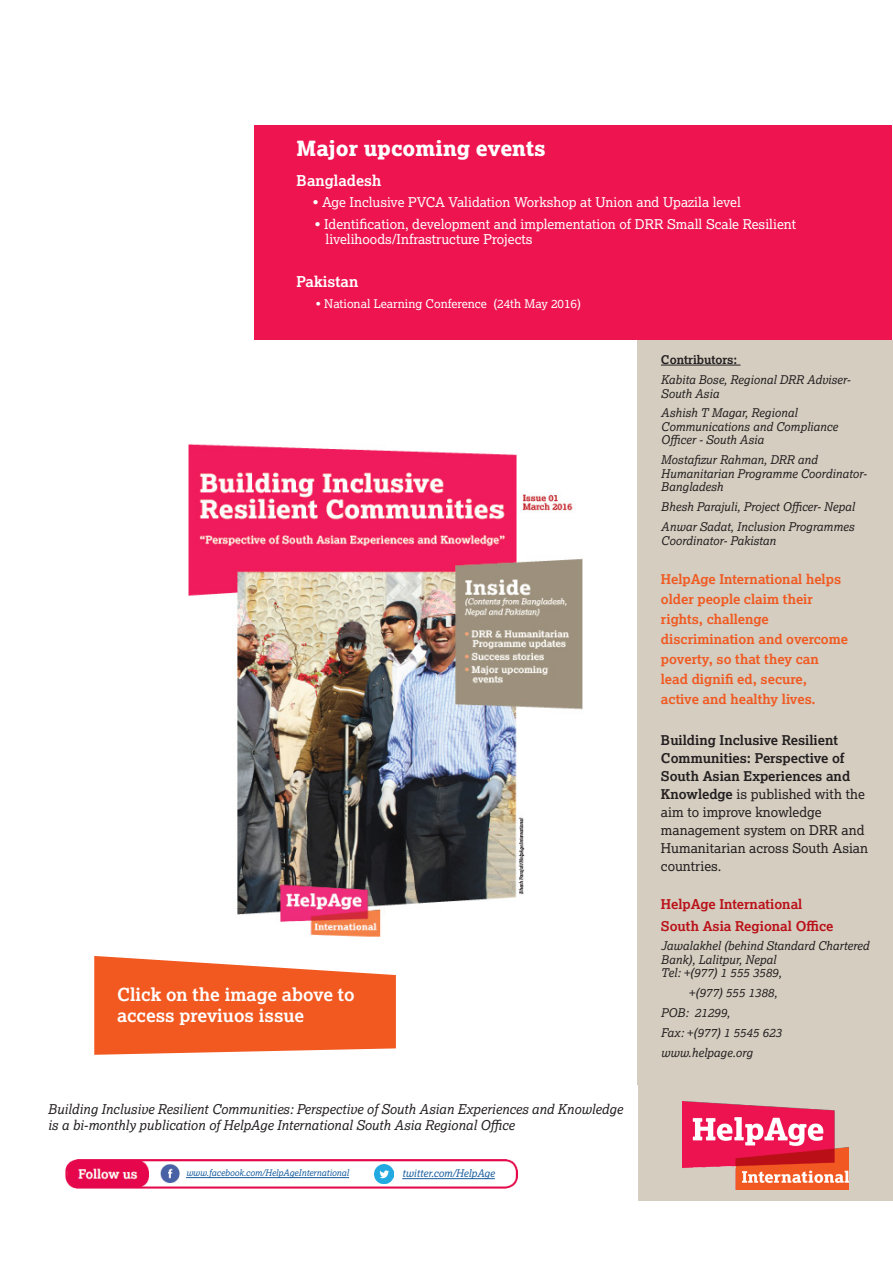
<style>
.page{position:relative;width:893px;height:1263px;background:#fff}
.page>*{position:absolute;margin:0;border:0;box-sizing:border-box;transform-origin:0 0}
._3e_Resources_text-a{font:21px "Lexia X Bold";color:#fff}
.t1{font:700 18px/21px "Lexia";color:#fff}
._3e_Resources_text-a-2{font:700 15px "Lexia";color:#fff}
._3e_Resources_text-a-3{font:13.5px/18px "Lexia";color:#231f20}
._3e_Resources_text-a-4{font:13.5px/15px "Lexia";color:#fff}
._3e_Resources_text-a-5{font:italic 13.5px/16.5px "Lexia";color:#231f20}
._3e_Resources_text-a-6{font:700 13.5px "Lexia";color:#f15921}
._3e_Resources_text-a-7{font:700 13.5px "Lexia";color:#bb1018}
._3e_Resources_text-a-8{font:italic 12px/13.5px "Lexia";color:#231f20}
._3e_Resources_text-a-9{font:12px "Lexia";color:#fff}
._3e_Resources_text-a-10{font:700 12px "Lexia";color:#231f20}
._3e_Resources_text-a-11{font:italic 10.5px "Lexia";color:#175d9e}
._3e_Resources_text-a-12{font:italic 9px "Lexia";color:#175d9e}
.s1{font-weight:700}
</style>
<div class="page">
<div style="left:254px;top:125px;width:638px;height:215px;background:#ed1450"></div>
<div style="left:638px;top:340px;width:255px;height:860px;background:#d4cdc0"></div>
<hr style="left:661px;top:365px;width:79px;height:1px;background:#231f20">
<img style="left:682px;top:1101px;width:167px;height:88px">
<img style="left:65px;top:1159px;width:453px;height:30px">
<hr style="left:186px;top:1177px;width:163px;height:1px;background:#175d9e">
<hr style="left:402px;top:1178px;width:93px;height:1px;background:#175d9e">
<div style="left:351px;top:1163px;width:28px;height:21px;background:#fff"></div>
<img style="left:375px;top:1164px;width:19px;height:19px">
<img style="left:189px;top:444px;width:394px;height:493px">
<svg style="left:94px;top:956px;width:302px;height:99px;background:#f26e3e"></svg>
<p class="_3e_Resources_text-a" style="left:297px;top:134px;width:251px">Major upcoming events</p>
<p class="_3e_Resources_text-a-2" style="left:297px;top:171px;width:86px">Bangladesh</p>
<p class="_3e_Resources_text-a-4" style="left:313px;top:195px;width:430px">• Age Inclusive PVCA Validation Workshop at Union and Upazila level</p>
<p class="_3e_Resources_text-a-4" style="left:326px;top:216px;width:472px;text-indent:-11px">• Identification, development and implementation of DRR Small Scale Resilient livelihoods/Infrastructure Projects</p>
<p class="_3e_Resources_text-a-2" style="left:297px;top:272px;width:63px">Pakistan</p>
<p class="_3e_Resources_text-a-9" style="left:316px;top:296px;width:266px">• National Learning Conference (24th May 2016)</p>
<p class="t1" style="left:117px;top:984px;width:239px">Click on the image above to access previuos issue</p>
<p class="_3e_Resources_text-a-5" style="left:48px;top:1100px;width:576px">Building Inclusive Resilient Communities: Perspective of South Asian Experiences and Knowledge is a bi-monthly publication of HelpAge International South Asia Regional Office</p>
<p class="_3e_Resources_text-a-12" style="left:186px;top:1167px;width:165px">www.facebook.com/HelpAgeInternational</p>
<p class="_3e_Resources_text-a-11" style="left:402px;top:1167px;width:94px">twitter.com/HelpAge</p>
<p class="_3e_Resources_text-a-10" style="left:661px;top:352px;width:78px">Contributors:</p>
<p class="_3e_Resources_text-a-8" style="left:661px;top:373px;width:191px">Kabita Bose, Regional DRR Adviser-<br>South Asia</p>
<p class="_3e_Resources_text-a-8" style="left:661px;top:406px;width:178px">Ashish T Magar, Regional<br>Communications and Compliance<br>Officer - South Asia</p>
<p class="_3e_Resources_text-a-8" style="left:661px;top:453px;width:207px">Mostafizur Rahman, DRR and<br>Humanitarian Programme Coordinator-<br>Bangladesh</p>
<p class="_3e_Resources_text-a-8" style="left:661px;top:500px;width:195px">Bhesh Parajuli, Project Officer- Nepal</p>
<p class="_3e_Resources_text-a-8" style="left:661px;top:520px;width:195px">Anwar Sadat, Inclusion Programmes<br>Coordinator- Pakistan</p>
<p class="_3e_Resources_text-a-6" style="left:661px;top:571px;width:182px">HelpAge International helps</p>
<p class="_3e_Resources_text-a-6" style="left:661px;top:591px;width:154px">older people claim their</p>
<p class="_3e_Resources_text-a-6" style="left:661px;top:611px;width:109px">rights, challenge</p>
<p class="_3e_Resources_text-a-6" style="left:661px;top:631px;width:189px">discrimination and overcome</p>
<p class="_3e_Resources_text-a-6" style="left:661px;top:650px;width:160px">poverty, so that they can</p>
<p class="_3e_Resources_text-a-6" style="left:661px;top:670px;width:148px">lead dignifi ed, secure,</p>
<p class="_3e_Resources_text-a-6" style="left:661px;top:690px;width:156px">active and healthy lives.</p>
<p class="_3e_Resources_text-a-3" style="left:661px;top:731px;width:209px"><span class="s1">Building Inclusive Resilient<br>Communities: Perspective of<br>South Asian Experiences and<br>Knowledge</span> is published with the aim to improve knowledge management system on DRR and<br>Humanitarian across South Asian countries.</p>
<p class="_3e_Resources_text-a-7" style="left:661px;top:896px;width:143px">HelpAge International</p>
<p class="_3e_Resources_text-a-7" style="left:661px;top:917px;width:174px">South Asia Regional Office</p>
<p class="_3e_Resources_text-a-8" style="left:661px;top:939px;width:210px">Jawalakhel (behind Standard Chartered<br>Bank), Lalitpur, Nepal<br>Tel: +(977) 1 555 3589,</p>
<p class="_3e_Resources_text-a-8" style="left:689px;top:986px;width:90px">+(977) 555 1388,</p>
<p class="_3e_Resources_text-a-8" style="left:661px;top:1006px;width:71px">POB: 21299,</p>
<p class="_3e_Resources_text-a-8" style="left:661px;top:1026px;width:122px">Fax: +(977) 1 5545 623</p>
<p class="_3e_Resources_text-a-8" style="left:661px;top:1045px;width:93px">www.helpage.org</p>
</div>
